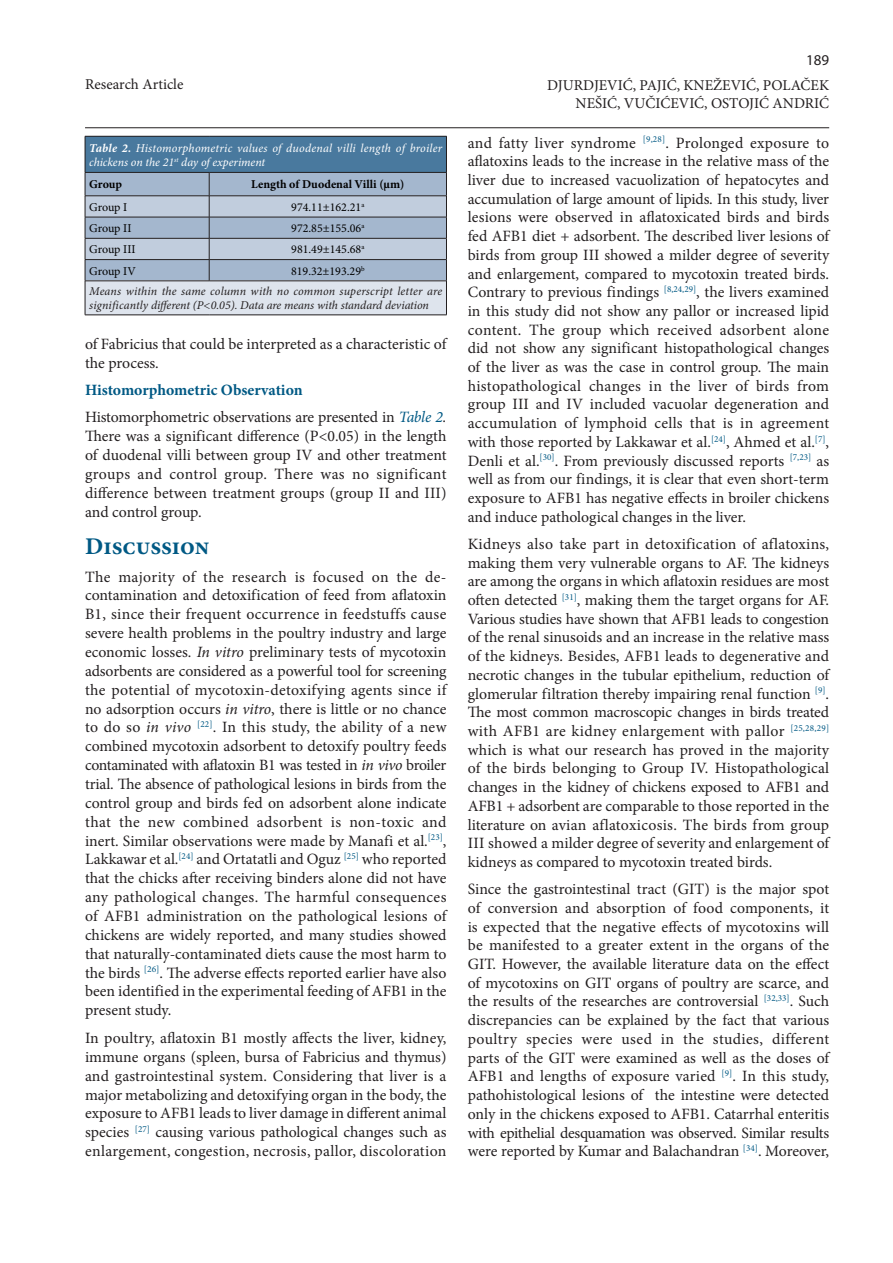
<style>
.page{position:relative;width:893px;height:1263px;background:#fff}
.page>*{position:absolute;margin:0;border:0;box-sizing:border-box;transform-origin:0 0}
.t1{font:700 24px "Minion Pro";color:#005984}
.t2{font:15.75px/18.8px "Minion Pro";color:#231f20;text-align:justify}
.t3{font:15px/18px "Minion Pro";color:#231f20;text-align:right}
.t4{font:15px "Myriad Pro";color:#231f20}
.t5{font:italic 12px/20.4px "Minion Pro";letter-spacing:.005em;color:#231f20}
.t6{font:italic 12px/14.4px "Minion Pro";letter-spacing:.015em;color:#fff}
.t7{font:12px "Minion Pro";color:#000}
.t8{font:700 12px "Minion Pro";color:#000}
.s1{font-weight:700}
.s2{font-style:normal;color:#000}
.s3{font-weight:700;color:#005984}
.s4{font-style:italic;color:#005984}
.s5{font-style:italic}
</style>
<div class="page">
<hr style="left:85px;top:127px;width:744px;height:1px;background:#231f20">
<div style="left:85px;top:136px;width:361px;height:36px;background:#49799e"></div>
<div style="left:85px;top:281px;width:361px;height:34px;background:#dee4ed"></div>
<hr style="left:85px;top:136px;width:124px;height:1px;background:#231f20">
<hr style="left:85px;top:136px;width:1px;height:36px;background:#231f20">
<hr style="left:209px;top:136px;width:238px;height:1px;background:#231f20">
<hr style="left:446px;top:136px;width:1px;height:36px;background:#231f20">
<svg style="left:85px;top:172px;width:362px;height:109px;background:#a7b6c9"></svg>
<hr style="left:85px;top:281px;width:124px;height:1px;background:#231f20">
<hr style="left:85px;top:281px;width:1px;height:34px;background:#231f20">
<hr style="left:209px;top:281px;width:238px;height:1px;background:#231f20">
<hr style="left:446px;top:281px;width:1px;height:34px;background:#231f20">
<hr style="left:85px;top:315px;width:124px;height:1px;background:#231f20">
<hr style="left:209px;top:315px;width:238px;height:1px;background:#231f20">
<p class="t3" style="left:85px;top:75px;width:100px">Research Article</p>
<p class="t6" style="left:89px;top:140px;width:354px"><span class="s1">Table 2.</span> Histomorphometric values of duodenal villi length of broiler chickens on the 21<sup>st</sup> day of experiment</p>
<p class="t8" style="left:89px;top:176px;width:34px">Group</p>
<p class="t8" style="left:251px;top:176px;width:155px">Length of Duodenal Villi (µm)</p>
<p class="t7" style="left:89px;top:199px;width:40px">Group I</p>
<p class="t7" style="left:291px;top:199px;width:75px">974.11±162.21<sup>a</sup></p>
<p class="t7" style="left:89px;top:220px;width:44px">Group II</p>
<p class="t7" style="left:291px;top:220px;width:75px">972.85±155.06<sup>a</sup></p>
<p class="t7" style="left:89px;top:241px;width:48px">Group III</p>
<p class="t7" style="left:291px;top:241px;width:75px">981.49±145.68<sup>a</sup></p>
<p class="t7" style="left:89px;top:263px;width:48px">Group IV</p>
<p class="t5" style="left:89px;top:260px;width:354px;text-indent:202px"><span class="s2">819.32±193.29</span><sup>b<br></sup>Means within the same column with no common superscript letter are</p>
<p class="t5" style="left:89px;top:295px;width:341px">significantly different (P&lt;0.05). Data are means with standard deviation</p>
<p class="t2" style="left:85px;top:334px;width:363px">of Fabricius that could be interpreted as a characteristic of the process.</p>
<p class="t2" style="left:85px;top:376px;width:363px;line-height:27.5px"><span class="s3">Histomorphometric Observation<br></span>Histomorphometric observations are presented in <span class="s4">Table 2</span><span class="s5">.</span></p>
<p class="t2" style="left:85px;top:427px;width:363px">There was a significant difference (P&lt;0.05) in the length of duodenal villi between group IV and other treatment groups and control group. There was no significant difference between treatment groups (group II and III) and control group.</p>
<h1 class="t1" style="left:85px;top:530px;width:126px">Discussion</h1>
<p class="t2" style="left:85px;top:567px;width:363px">The majority of the research is focused on the de&shy;contamination and detoxification of feed from aflatoxin B1, since their frequent occurrence in feedstuffs cause severe health problems in the poultry industry and large economic losses. <span class="s5">In vitro</span> preliminary tests of mycotoxin adsorbents are considered as a powerful tool for screening the potential of mycotoxin-detoxifying agents since if no adsorption occurs <span class="s5">in vitro</span>, there is little or no chance to do so <span class="s5">in vivo</span> <sup>[22]</sup>. In this study, the ability of a new combined mycotoxin adsorbent to detoxify poultry feeds contaminated with aflatoxin B1 was tested in <span class="s5">in vivo</span> broiler trial. The absence of pathological lesions in birds from the control group and birds fed on adsorbent alone indicate that the new combined adsorbent is non-toxic and inert. Similar observations were made by Manafi et al.<sup>[23]</sup>, Lakkawar et al.<sup>[24]</sup> and Ortatatli and Oguz <sup>[25]</sup> who reported that the chicks after receiving binders alone did not have any pathological changes. The harmful consequences of AFB1 administration on the pathological lesions of chickens are widely reported, and many studies showed that naturally-contaminated diets cause the most harm to the birds <sup>[26]</sup>. The adverse effects reported earlier have also been identified in the experimental feeding of AFB1 in the present study.</p>
<p class="t2" style="left:85px;top:1028px;width:363px">In poultry, aflatoxin B1 mostly affects the liver, kidney, immune organs (spleen, bursa of Fabricius and thymus) and gastrointestinal system. Considering that liver is a major metabolizing and detoxifying organ in the body, the exposure to AFB1 leads to liver damage in different animal species <sup>[27]</sup> causing various pathological changes such as enlargement, congestion, necrosis, pallor, discoloration</p>
<p class="t4" style="left:806px;top:51px;width:25px">189</p>
<p class="t3" style="left:547px;top:76px;width:283px">DJURDJEVIĆ, PAJIĆ, KNEŽEVIĆ, POLAČEK<br>NEŠIĆ, VUČIĆEVIĆ, OSTOJIĆ ANDRIĆ</p>
<p class="t2" style="left:468px;top:133px;width:363px">and fatty liver syndrome <sup>[9,28]</sup>. Prolonged exposure to aflatoxins leads to the increase in the relative mass of the liver due to increased vacuolization of hepatocytes and accumulation of large amount of lipids. In this study, liver lesions were observed in aflatoxicated birds and birds fed AFB1 diet + adsorbent. The described liver lesions of birds from group III showed a milder degree of severity and enlargement, compared to mycotoxin treated birds.<br>Contrary to previous findings <sup>[8,24,29]</sup>, the livers examined in this study did not show any pallor or increased lipid content. The group which received adsorbent alone did not show any significant histopathological changes of the liver as was the case in control group. The main histopathological changes in the liver of birds from group III and IV included vacuolar degeneration and accumulation of lymphoid cells that is in agreement with those reported by Lakkawar et al.<sup>[24]</sup>, Ahmed et al.<sup>[7]</sup>, Denli et al.<sup>[30]</sup>. From previously discussed reports <sup>[7,23]</sup> as well as from our findings, it is clear that even short-term exposure to AFB1 has negative effects in broiler chickens and induce pathological changes in the liver.</p>
<p class="t2" style="left:468px;top:535px;width:363px">Kidneys also take part in detoxification of aflatoxins, making them very vulnerable organs to AF. The kidneys are among the organs in which aflatoxin residues are most often detected <sup>[31]</sup>, making them the target organs for AF.<br>Various studies have shown that AFB1 leads to congestion of the renal sinusoids and an increase in the relative mass of the kidneys. Besides, AFB1 leads to degenerative and necrotic changes in the tubular epithelium, reduction of glomerular filtration thereby impairing renal function <sup>[9]</sup>.<br>The most common macroscopic changes in birds treated with AFB1 are kidney enlargement with pallor <sup>[25,28,29] </sup>which is what our research has proved in the majority of the birds belonging to Group IV. Histopathological changes in the kidney of chickens exposed to AFB1 and AFB1 + adsorbent are comparable to those reported in the literature on avian aflatoxicosis. The birds from group III showed a milder degree of severity and enlargement of kidneys as compared to mycotoxin treated birds.</p>
<p class="t2" style="left:468px;top:880px;width:363px">Since the gastrointestinal tract (GIT) is the major spot of conversion and absorption of food components, it is expected that the negative effects of mycotoxins will be manifested to a greater extent in the organs of the GIT. However, the available literature data on the effect of mycotoxins on GIT organs of poultry are scarce, and the results of the researches are controversial <sup>[32,33]</sup>. Such discrepancies can be explained by the fact that various poultry species were used in the studies, different parts of the GIT were examined as well as the doses of AFB1 and lengths of exposure varied <sup>[9]</sup>. In this study, pathohistological lesions of the intestine were detected only in the chickens exposed to AFB1. Catarrhal enteritis with epithelial desquamation was observed. Similar results were reported by Kumar and Balachandran <sup>[34]</sup>. Moreover,</p>
</div>
